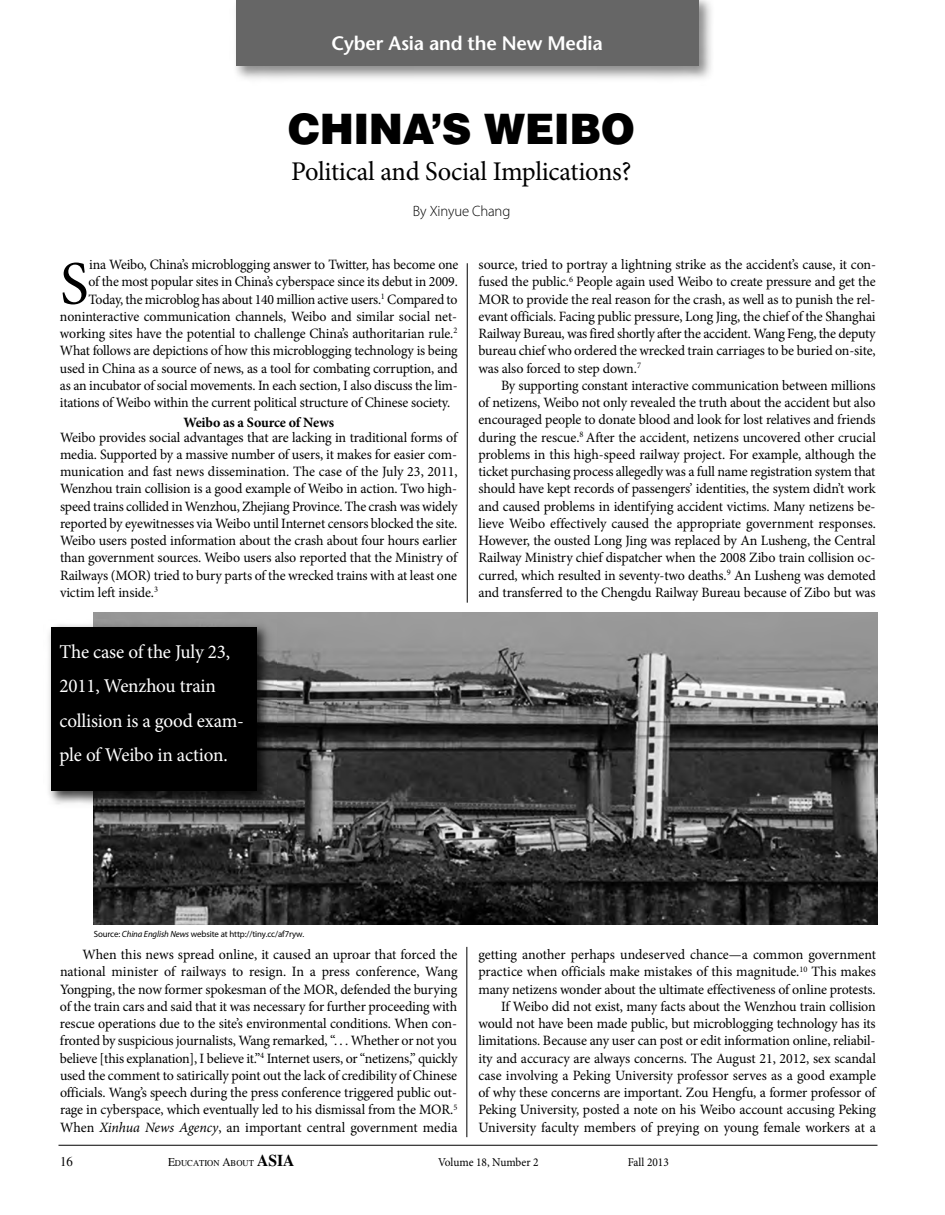
<style>
.page{position:relative;width:945px;height:1215px;background:#fff}
.page>*{position:absolute;margin:0;border:0;box-sizing:border-box;transform-origin:0 0}
.t1{font:61.65px "Minion Pro";color:#000}
.t2{font:900 42px "Helvetica LT";letter-spacing:-.015em;color:#000}
.t3{font:27px "Minion Pro";letter-spacing:-.01em;color:#000}
.t4{font:19.5px/34.5px "Minion Pro";letter-spacing:-.01em;color:#fff}
.t5{font:600 19.5px "Stone Sans";letter-spacing:-.01em;color:#fff}
.t6{font:300 15px "Myriad Pro";letter-spacing:-.01em;color:#000}
.t7{font:14.25px/17.2px "Minion Pro";letter-spacing:-.01em;color:#000;text-align:justify}
.t8{font:700 14.25px "Minion Pro";letter-spacing:-.015em;color:#000}
.t9{font:13.5px "EAA Times";color:#000;scale:.95 1}
.t10{font:12px "Minion Pro";color:#000;scale:.95 1}
.t11{font:9px "Myriad Pro";letter-spacing:-.01em;color:#000}
.t12{font:9px "EAA Times";color:#000;scale:.95 1}
.s1{font-style:italic}
.s2{font-size:12px}
.s3{font-weight:700;font-size:16.5px}
</style>
<div class="page">
<hr style="left:467px;top:263px;width:1px;height:340px;background:#000">
<hr style="left:467px;top:947px;width:1px;height:190px;background:#000">
<hr style="left:58px;top:1145px;width:820px;height:1px;background:#000">
<img style="left:236px;top:0;width:475px;height:79px">
<div style="left:236px;top:0;width:462px;height:66px;background:#666"></div>
<img style="left:94px;top:613px;width:784px;height:312px">
<img style="left:48px;top:620px;width:228px;height:190px">
<div style="left:51px;top:627px;width:205px;height:164px;background:#000"></div>
<h3 class="t5" style="left:332px;top:35px;width:273px">Cyber Asia and the New Media</h3>
<h2 class="t2" style="left:288px;top:114px;width:348px">CHINA’S WEIBO</h2>
<h3 class="t3" style="left:291px;top:161px;width:342px">Political and Social Implications?</h3>
<p class="t6" style="left:413px;top:206px;width:99px">By Xinyue Chang</p>
<h1 class="t1" style="left:60px;top:260px;width:30px">S</h1>
<p class="t7" style="left:89px;top:257px;width:371px">ina Weibo, China’s microblogging answer to Twitter, has become one</p>
<p class="t7" style="left:88px;top:274px;width:371px">of the most popular sites in China’s cyberspace since its debut in 2009.</p>
<p class="t7" style="left:88px;top:292px;width:371px">Today, the microblog has about 140 million active users.<sup>1</sup> Compared to</p>
<p class="t7" style="left:60px;top:309px;width:399px">noninteractive communication channels, Weibo and similar social net-</p>
<p class="t7" style="left:60px;top:326px;width:399px">working sites have the potential to challenge China’s authoritarian rule.<sup>2</sup></p>
<p class="t7" style="left:60px;top:343px;width:399px">What follows are depictions of how this microblogging technology is being</p>
<p class="t7" style="left:60px;top:361px;width:399px">used in China as a source of news, as a tool for combating corruption, and</p>
<p class="t7" style="left:60px;top:378px;width:399px">as an incubator of social movements. In each section, I also discuss the lim-</p>
<p class="t7" style="left:60px;top:395px;width:392px">itations of Weibo within the current political structure of Chinese society.</p>
<p class="t8" style="left:183px;top:417px;width:152px">Weibo as a Source of News</p>
<p class="t7" style="left:60px;top:430px;width:399px">Weibo provides social advantages that are lacking in traditional forms of media. Supported by a massive number of users, it makes for easier com&shy;munication and fast news dissemination. The case of the July 23, 2011, Wenzhou train collision is a good example of Weibo in action. Two high&shy;speed trains collided in Wenzhou, Zhejiang Province. The crash was widely reported by eyewitnesses via Weibo until Internet censors blocked the site.<br>Weibo users posted information about the crash about four hours earlier than government sources. Weibo users also reported that the Ministry of Railways (MOR) tried to bury parts of the wrecked trains with at least one victim left inside.<sup>3</sup></p>
<h3 class="t4" style="left:60px;top:636px;width:186px">The case of the July 23,<br>2011, Wenzhou train collision is a good exam&shy;ple of Weibo in action.</h3>
<p class="t7" style="left:479px;top:257px;width:399px">source, tried to portray a lightning strike as the accident’s cause, it con&shy;fused the public.<sup>6</sup> People again used Weibo to create pressure and get the MOR to provide the real reason for the crash, as well as to punish the rel&shy;evant officials. Facing public pressure, Long Jing, the chief of the Shanghai Railway Bureau, was fired shortly after the accident. Wang Feng, the deputy bureau chief who ordered the wrecked train carriages to be buried on-site, was also forced to step down.<sup>7</sup></p>
<p class="t7" style="left:479px;top:378px;width:399px;text-indent:22px">By supporting constant interactive communication between millions of netizens, Weibo not only revealed the truth about the accident but also encouraged people to donate blood and look for lost relatives and friends during the rescue.<sup>8</sup> After the accident, netizens uncovered other crucial problems in this high-speed railway project. For example, although the ticket purchasing process allegedly was a full name registration system that should have kept records of passengers’ identities, the system didn’t work and caused problems in identifying accident victims. Many netizens be&shy;lieve Weibo effectively caused the appropriate government responses.<br>However, the ousted Long Jing was replaced by An Lusheng, the Central Railway Ministry chief dispatcher when the 2008 Zibo train collision oc&shy;curred, which resulted in seventy-two deaths.<sup>9</sup> An Lusheng was demoted and transferred to the Chengdu Railway Bureau because of Zibo but was</p>
<p class="t11" style="left:94px;top:930px;width:212px">Source: <span class="s1">China English News</span> website at http://tiny.cc/af7ryw.</p>
<p class="t7" style="left:60px;top:947px;width:399px;text-indent:23px">When this news spread online, it caused an uproar that forced the national minister of railways to resign. In a press conference, Wang Yongping, the now former spokesman of the MOR, defended the burying of the train cars and said that it was necessary for further proceeding with rescue operations due to the site’s environmental conditions. When con&shy;fronted by suspicious journalists, Wang remarked, “. . . Whether or not you believe [this explanation], I believe it.”<sup>4</sup> Internet users, or “netizens,” quickly used the comment to satirically point out the lack of credibility of Chinese officials. Wang’s speech during the press conference triggered public out&shy;rage in cyberspace, which eventually led to his dismissal from the MOR.<sup>5<br></sup>When <span class="s1">Xinhua News Agency</span>, an important central government media</p>
<p class="t7" style="left:479px;top:947px;width:399px;text-align:right">getting another perhaps undeserved chance—a common government practice when officials make mistakes of this magnitude.<sup>10</sup> This makes many netizens wonder about the ultimate effectiveness of online protests.<br>If Weibo did not exist, many facts about the Wenzhou train collision would not have been made public, but microblogging technology has its limitations. Because any user can post or edit information online, reliabil&shy;ity and accuracy are always concerns. The August 21, 2012, sex scandal case involving a Peking University professor serves as a good example of why these concerns are important. Zou Hengfu, a former professor of Peking University, posted a note on his Weibo account accusing Peking University faculty members of preying on young female workers at a</p>
<p class="t9" style="left:60px;top:1157px;width:15px">16</p>
<p class="t12" style="left:168px;top:1160px;width:135px"><span class="s2">E</span>DUCATION <span class="s2">A</span>BOUT <span class="s3">ASIA</span></p>
<p class="t10" style="left:438px;top:1157px;width:107px">Volume 18, Number 2</p>
<p class="t10" style="left:628px;top:1157px;width:45px">Fall 2013</p>
</div>
